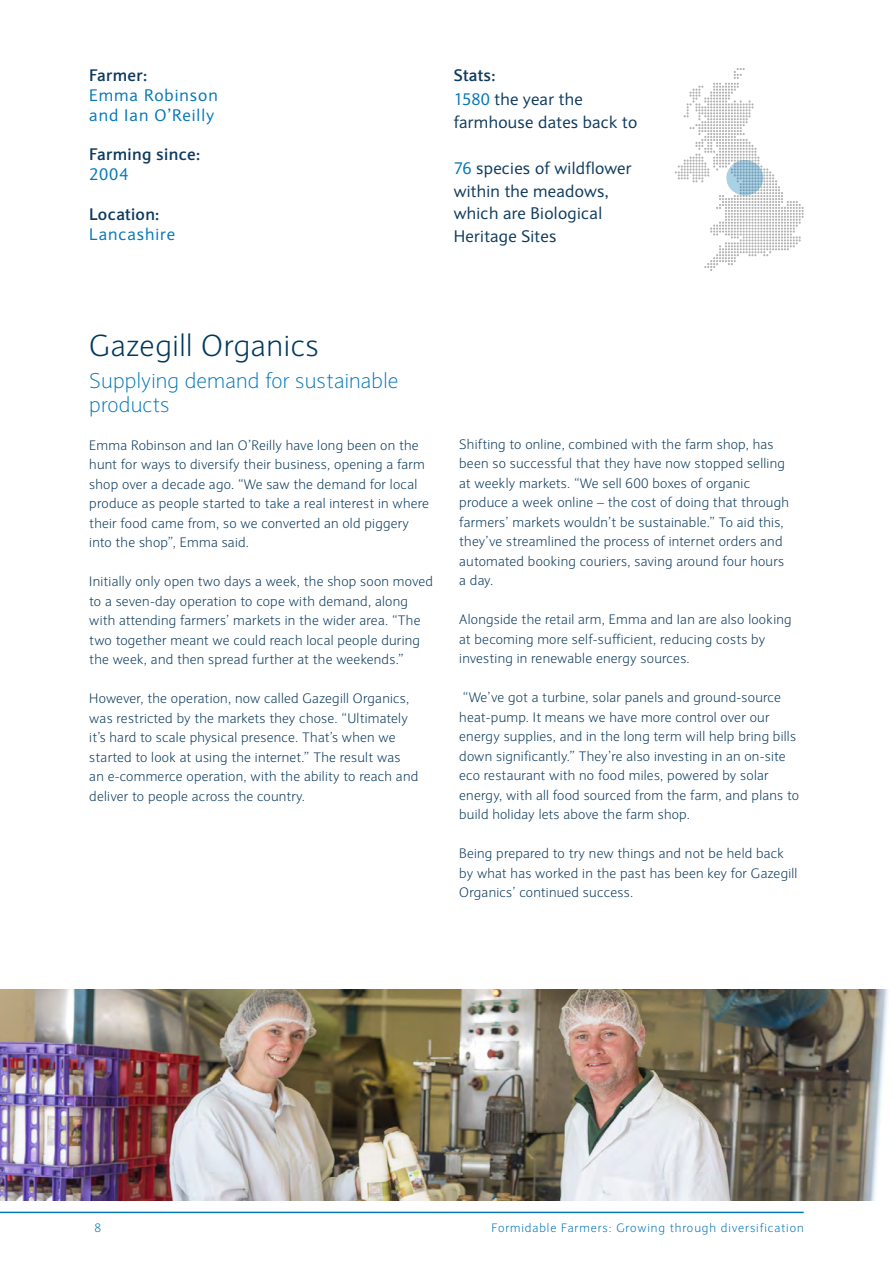
<style>
.page{position:relative;width:893px;height:1263px;background:#fff}
.page>*{position:absolute;margin:0;border:0;box-sizing:border-box;transform-origin:0 0}
.t1{font:300 30px "Expert Sans";letter-spacing:.02em;color:#00395d}
.t2{font:200 21px/24px "Expert Sans";letter-spacing:.01em;color:#0477b7}
.t3{font:16.5px/22.5px "Expert Sans";letter-spacing:.02em;color:#0e3a5d}
.t4{font:16.5px/19.8px "Expert Sans";letter-spacing:.06em;color:#0477b7}
.t5{font:700 16.5px "Expert Sans";letter-spacing:.02em;color:#0e3a5d}
.t6{font:300 13.5px/19.5px "Expert Sans";letter-spacing:.02em;color:#0c3b5d}
.t7{font:300 12px "Expert Sans";letter-spacing:.075em;color:#0477b7}
.s1{font-weight:700}
.s2{color:#0477b7}
</style>
<div class="page">
<hr style="left:0;top:1211px;width:804px;height:2px;background:#0477b7">
<svg style="left:675px;top:68px;width:129px;height:203px"></svg>
<svg style="left:726px;top:160px;width:37px;height:35px"></svg>
<img style="left:0;top:989px;width:888px;height:211px">
<p class="t5" style="left:89px;top:65px;width:60px">Farmer:</p>
<p class="t4" style="left:89px;top:85px;width:130px">Emma Robinson and Ian O’Reilly</p>
<p class="t5" style="left:89px;top:144px;width:113px">Farming since:</p>
<p class="t4" style="left:89px;top:164px;width:41px">2004</p>
<p class="t5" style="left:89px;top:203px;width:72px">Location:</p>
<p class="t4" style="left:89px;top:224px;width:87px">Lancashire</p>
<p class="t3" style="left:454px;top:63px;width:130px;line-height:24px"><span class="s1">Stats:<br></span><span class="s2">1580</span> the year the</p>
<p class="t3" style="left:454px;top:110px;width:185px">farmhouse dates back to</p>
<p class="t3" style="left:454px;top:157px;width:179px"><span class="s2">76</span> species of wildflower within the meadows, which are Biological<br>Heritage Sites</p>
<h1 class="t1" style="left:89px;top:327px;width:231px">Gazegill Organics</h1>
<h2 class="t2" style="left:89px;top:369px;width:311px">Supplying demand for sustainable products</h2>
<p class="t6" style="left:89px;top:435px;width:341px">Emma Robinson and Ian O’Reilly have long been on the hunt for ways to diversify their business, opening a farm shop over a decade ago. “We saw the demand for local produce as people started to take a real interest in where their food came from, so we converted an old piggery into the shop”, Emma said.</p>
<p class="t6" style="left:89px;top:571px;width:345px">Initially only open two days a week, the shop soon moved to a seven-day operation to cope with demand, along with attending farmers’ markets in the wider area. “The two together meant we could reach local people during the week, and then spread further at the weekends.”</p>
<p class="t6" style="left:89px;top:688px;width:330px">However, the operation, now called Gazegill Organics, was restricted by the markets they chose. “Ultimately it’s hard to scale physical presence. That’s when we started to look at using the internet.” The result was an e-commerce operation, with the ability to reach and deliver to people across the country.</p>
<p class="t6" style="left:459px;top:434px;width:331px">Shifting to online, combined with the farm shop, has been so successful that they have now stopped selling at weekly markets. “We sell 600 boxes of organic produce a week online – the cost of doing that through farmers’ markets wouldn’t be sustainable.” To aid this, they’ve streamlined the process of internet orders and automated booking couriers, saving around four hours a day.</p>
<p class="t6" style="left:459px;top:610px;width:334px">Alongside the retail arm, Emma and Ian are also looking at becoming more self-sufficient, reducing costs by investing in renewable energy sources.</p>
<p class="t6" style="left:459px;top:688px;width:341px">“We’ve got a turbine, solar panels and ground-source heat-pump. It means we have more control over our energy supplies, and in the long term will help bring bills down significantly.” They’re also investing in an on-site eco restaurant with no food miles, powered by solar energy, with all food sourced from the farm, and plans to build holiday lets above the farm shop.</p>
<p class="t6" style="left:459px;top:844px;width:340px">Being prepared to try new things and not be held back by what has worked in the past has been key for Gazegill<br>Organics’ continued success.</p>
<p class="t7" style="left:94px;top:1220px;width:8px">8</p>
<p class="t7" style="left:491px;top:1220px;width:314px">Formidable Farmers: Growing through diversification</p>
</div>
